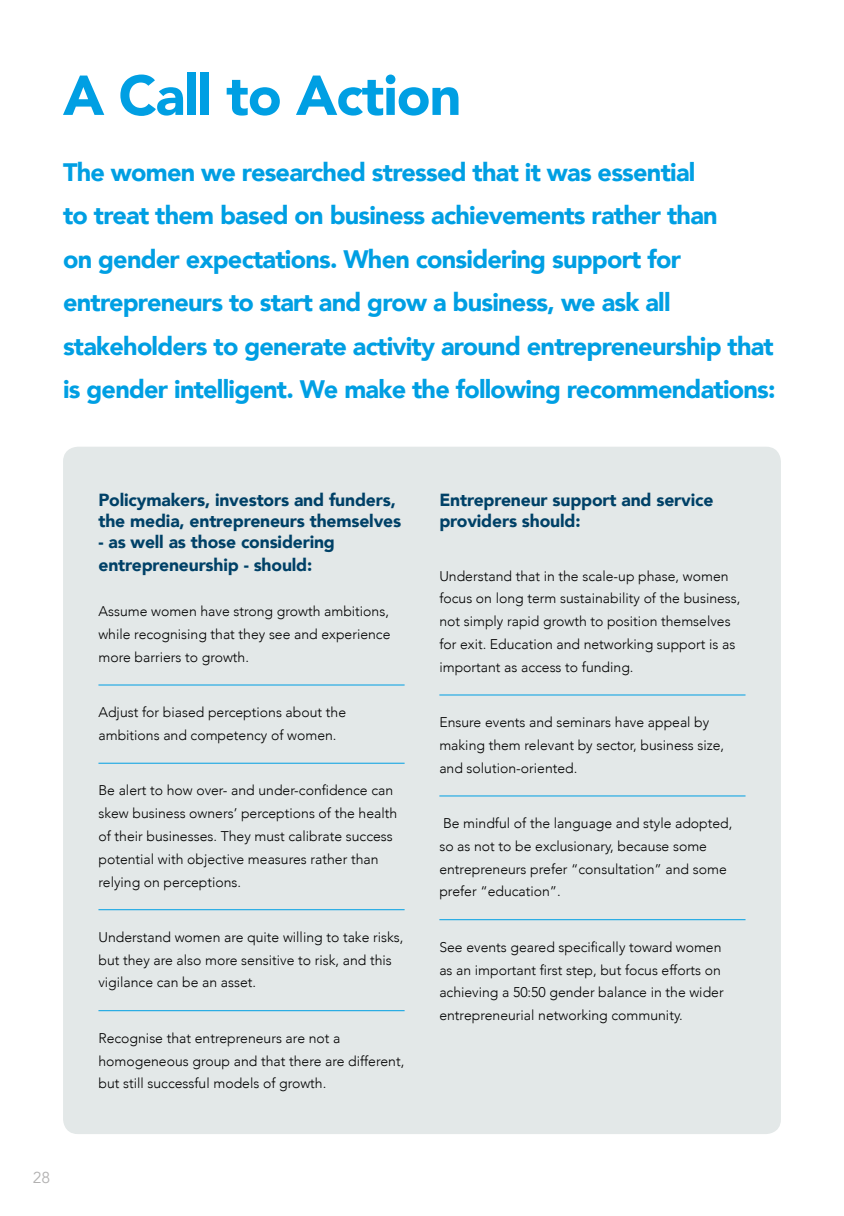
<style>
.page{position:relative;width:844px;height:1216px;background:#fff}
.page>*{position:absolute;margin:0;border:0;box-sizing:border-box;transform-origin:0 0}
.t1{font:900 55.65px "Avenir";letter-spacing:-.02em;color:#009fe3}
.t2{font:900 25.2px/43.6px "Avenir";letter-spacing:-.03em;color:#009fe3}
.t3{font:900 17.5px/21px "Avenir";letter-spacing:-.01em;color:#004167}
.t4{font:15.75px "Avenir";color:#b2b1b1}
.t5{font:300 14px/22.8px "Avenir";color:#000}
</style>
<div class="page">
<div style="left:63px;top:446px;width:717px;height:688px;background:#e3e8e8;border-radius:15px"></div>
<hr style="left:98px;top:684px;width:306px;height:1px;background:#009fe3">
<hr style="left:98px;top:762px;width:306px;height:1px;background:#009fe3">
<hr style="left:98px;top:909px;width:306px;height:1px;background:#009fe3">
<hr style="left:98px;top:1010px;width:306px;height:1px;background:#009fe3">
<hr style="left:439px;top:694px;width:306px;height:1px;background:#009fe3">
<hr style="left:439px;top:795px;width:306px;height:1px;background:#009fe3">
<hr style="left:439px;top:919px;width:306px;height:1px;background:#009fe3">
<h1 class="t1" style="left:63px;top:59px;width:400px">A Call to Action</h1>
<p class="t2" style="left:63px;top:151px;width:714px">The women we researched stressed that it was essential<br>to treat them based on business achievements rather than<br>on gender expectations. When considering support for entrepreneurs to start and grow a business, we ask all stakeholders to generate activity around entrepreneurship that is gender intelligent. We make the following recommendations:</p>
<p class="t4" style="left:33px;top:1166px;width:19px">28</p>
<p class="t3" style="left:98px;top:490px;width:304px">Policymakers, investors and funders, the media, entrepreneurs themselves</p>
<p class="t3" style="left:98px;top:531px;width:238px;line-height:22.8px">- as well as those considering entrepreneurship - should:</p>
<p class="t5" style="left:98px;top:600px;width:293px;text-align:justify">Assume women have strong growth ambitions, while recognising that they see and experience more barriers to growth.</p>
<p class="t5" style="left:98px;top:701px;width:249px">Adjust for biased perceptions about the ambitions and competency of women.</p>
<p class="t5" style="left:98px;top:779px;width:300px">Be alert to how over- and under-confidence can skew business owners’ perceptions of the health of their businesses. They must calibrate success potential with objective measures rather than relying on perceptions.</p>
<p class="t5" style="left:98px;top:926px;width:306px">Understand women are quite willing to take risks, but they are also more sensitive to risk, and this vigilance can be an asset.</p>
<p class="t5" style="left:98px;top:1027px;width:307px">Recognise that entrepreneurs are not a homogeneous group and that there are different, but still successful models of growth.</p>
<p class="t3" style="left:439px;top:490px;width:275px">Entrepreneur support and service providers should:</p>
<p class="t5" style="left:439px;top:565px;width:302px">Understand that in the scale-up phase, women focus on long term sustainability of the business, not simply rapid growth to position themselves for exit. Education and networking support is as important as access to funding.</p>
<p class="t5" style="left:439px;top:711px;width:286px">Ensure events and seminars have appeal by making them relevant by sector, business size, and solution-oriented.</p>
<p class="t5" style="left:439px;top:812px;width:294px">Be mindful of the language and style adopted, so as not to be exclusionary, because some entrepreneurs prefer “consultation” and some prefer “education”.</p>
<p class="t5" style="left:439px;top:936px;width:286px">See events geared specifically toward women as an important first step, but focus efforts on achieving a 50:50 gender balance in the wider entrepreneurial networking community.</p>
</div>
